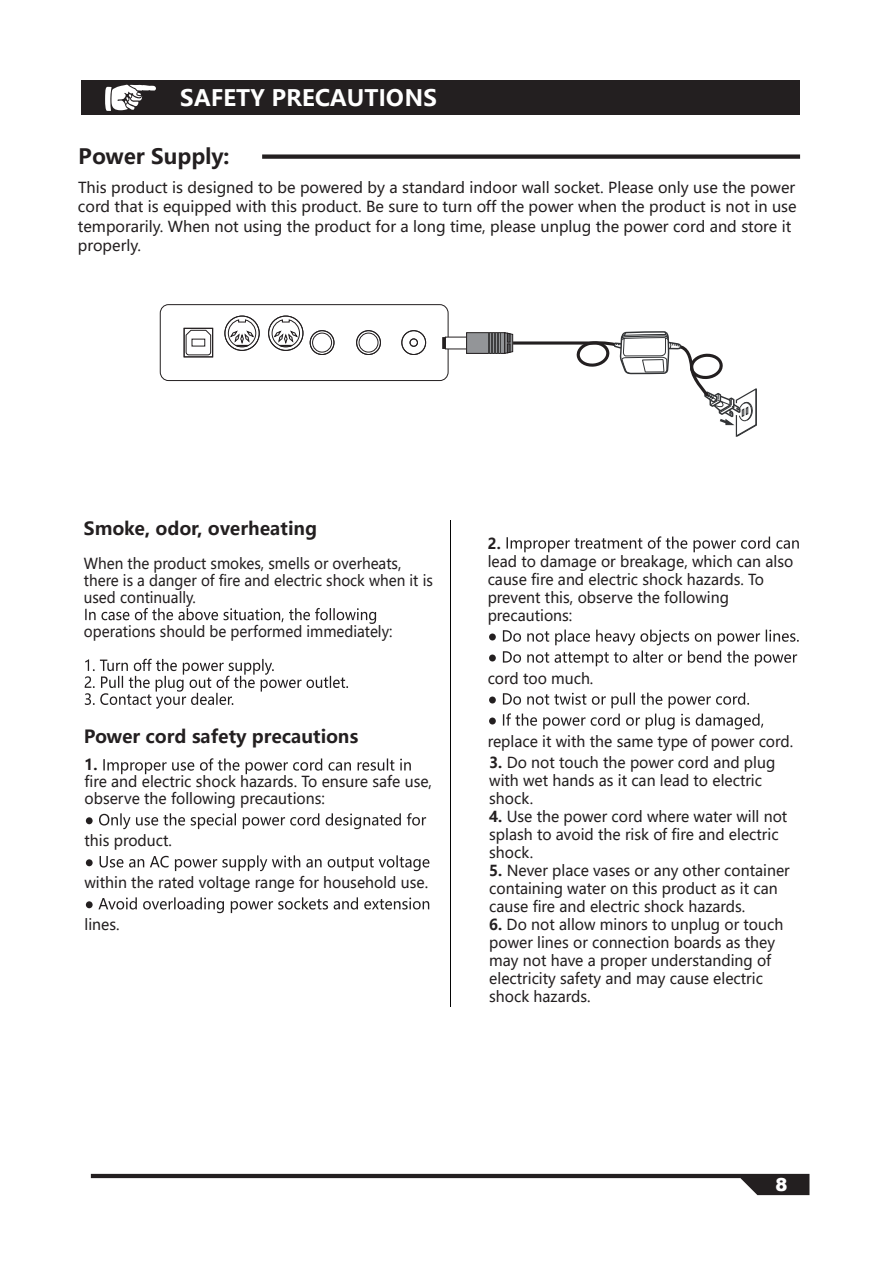
<style>
.page{position:relative;width:893px;height:1263px;background:#fff}
.page>*{position:absolute;margin:0;border:0;box-sizing:border-box;transform-origin:0 0}
.t1{font:700 22.5px "Microsoft Ya Hei";color:#fff}
.t2{font:700 21px "Microsoft Ya Hei";color:#231f20}
.t3{font:700 18px "Microsoft Ya Hei";color:#231f20}
.t4{font:900 18px "Arial";color:#fff}
.t5{font:15px/18px "Microsoft Ya Hei";color:#231f20}
.t6{font:15px/17px "Microsoft Ya Hei";color:#231f20;scale:.94 1}
.t7{font:700 15px "Microsoft Ya Hei";color:#231f20}
.s1{font-weight:700}
</style>
<div class="page">
<div style="left:160px;top:304px;width:289px;height:77px;border:1px solid #231f20;border-radius:8px"></div>
<div style="left:356px;top:330px;width:25px;height:25px;border:1px solid #231f20;border-radius:50%"></div>
<div style="left:310px;top:330px;width:24px;height:25px;border:1px solid #231f20;border-radius:50%"></div>
<div style="left:359px;top:333px;width:19px;height:20px;border:1px solid #231f20;border-radius:50%"></div>
<div style="left:312px;top:333px;width:20px;height:20px;border:1px solid #231f20;border-radius:50%"></div>
<div style="left:401px;top:330px;width:25px;height:25px;border:1px solid #231f20;border-radius:50%"></div>
<div style="left:402px;top:330px;width:24px;height:25px;border:1px solid #231f20;border-radius:50%"></div>
<div style="left:410px;top:338px;width:8px;height:9px;border:1px solid #231f20;border-radius:50%"></div>
<div style="left:410px;top:339px;width:8px;height:8px;border:1px solid #231f20;border-radius:50%"></div>
<div style="left:184px;top:328px;width:29px;height:29px;border:1px solid #231f20"></div>
<svg style="left:185px;top:329px;width:27px;height:27px"></svg>
<div style="left:268px;top:316px;width:35px;height:35px;border:1px solid #231f20;border-radius:50%"></div>
<svg style="left:271px;top:319px;width:29px;height:29px"></svg>
<div style="left:224px;top:316px;width:36px;height:35px;border:1px solid #231f20;border-radius:50%"></div>
<div style="left:225px;top:316px;width:34px;height:35px;border:1px solid #231f20;border-radius:50%"></div>
<svg style="left:227px;top:319px;width:30px;height:29px"></svg>
<div style="left:467px;top:333px;width:38px;height:20px;background:#939598"></div>
<div style="left:466px;top:332px;width:39px;height:22px;border:1px solid #231f20"></div>
<svg style="left:442px;top:337px;width:25px;height:12px"></svg>
<svg style="left:488px;top:331px;width:269px;height:106px"></svg>
<div style="left:81px;top:81px;width:719px;height:34px;background:#231f20"></div>
<svg style="left:105px;top:84px;width:51px;height:27px"></svg>
<div style="left:262px;top:154px;width:538px;height:5px;background:#231f20"></div>
<svg style="left:85px;top:608px;width:291px;height:16px"></svg>
<svg style="left:85px;top:659px;width:263px;height:50px"></svg>
<svg style="left:103px;top:758px;width:308px;height:16px"></svg>
<svg style="left:86px;top:813px;width:340px;height:16px"></svg>
<svg style="left:86px;top:855px;width:343px;height:16px"></svg>
<svg style="left:86px;top:897px;width:343px;height:16px"></svg>
<svg style="left:506px;top:536px;width:293px;height:16px"></svg>
<svg style="left:489px;top:630px;width:310px;height:15px"></svg>
<svg style="left:489px;top:651px;width:308px;height:15px"></svg>
<svg style="left:489px;top:693px;width:274px;height:36px"></svg>
<hr style="left:450px;top:520px;width:1px;height:486px;background:#050504">
<svg style="left:91px;top:1174px;width:718px;height:21px"></svg>
<h1 class="t1" style="left:180px;top:82px;width:258px">SAFETY PRECAUTIONS</h1>
<h2 class="t2" style="left:78px;top:142px;width:153px">Power Supply:</h2>
<p class="t5" style="left:78px;top:177px;width:720px;line-height:19.5px">This product is designed to be powered by a standard indoor wall socket. Please only use the power cord that is equipped with this product. Be sure to turn off the power when the product is not in use temporarily. When not using the product for a long time, please unplug the power cord and store it properly.</p>
<p class="t3" style="left:84px;top:516px;width:235px">Smoke, odor, overheating</p>
<p class="t6" style="left:84px;top:555px;width:373px">When the product smokes, smells or overheats, there is a danger of fire and electric shock when it is used continually.</p>
<p class="t6" style="left:84px;top:623px;width:330px">operations should be performed immediately:</p>
<p class="t3" style="left:84px;top:724px;width:276px">Power cord safety precautions</p>
<p class="t7" style="left:85px;top:755px;width:15px">1.</p>
<p class="t5" style="left:85px;top:773px;width:349px;line-height:17px">fire and electric shock hazards. To ensure safe use, observe the following precautions:</p>
<p class="t5" style="left:85px;top:831px;width:89px">this product.</p>
<p class="t5" style="left:85px;top:873px;width:345px">within the rated voltage range for household use.</p>
<p class="t5" style="left:85px;top:915px;width:37px">lines.</p>
<p class="t7" style="left:488px;top:533px;width:15px">2.</p>
<p class="t5" style="left:488px;top:552px;width:307px">lead to damage or breakage, which can also cause fire and electric shock hazards. To prevent this, observe the following precautions:</p>
<p class="t5" style="left:488px;top:669px;width:107px">cord too much.</p>
<p class="t5" style="left:488px;top:732px;width:307px">replace it with the same type of power cord.</p>
<p class="t5" style="left:489px;top:753px;width:288px"><span class="s1">3.</span> Do not touch the power cord and plug with wet hands as it can lead to electric shock.</p>
<p class="t5" style="left:489px;top:807px;width:300px"><span class="s1">4.</span> Use the power cord where water will not splash to avoid the risk of fire and electric shock.</p>
<p class="t5" style="left:489px;top:861px;width:302px"><span class="s1">5.</span> Never place vases or any other container containing water on this product as it can cause fire and electric shock hazards.</p>
<p class="t5" style="left:489px;top:915px;width:296px"><span class="s1">6.</span> Do not allow minors to unplug or touch power lines or connection boards as they may not have a proper understanding of electricity safety and may cause electric shock hazards.</p>
<p class="t4" style="left:775px;top:1172px;width:14px">8</p>
</div>
